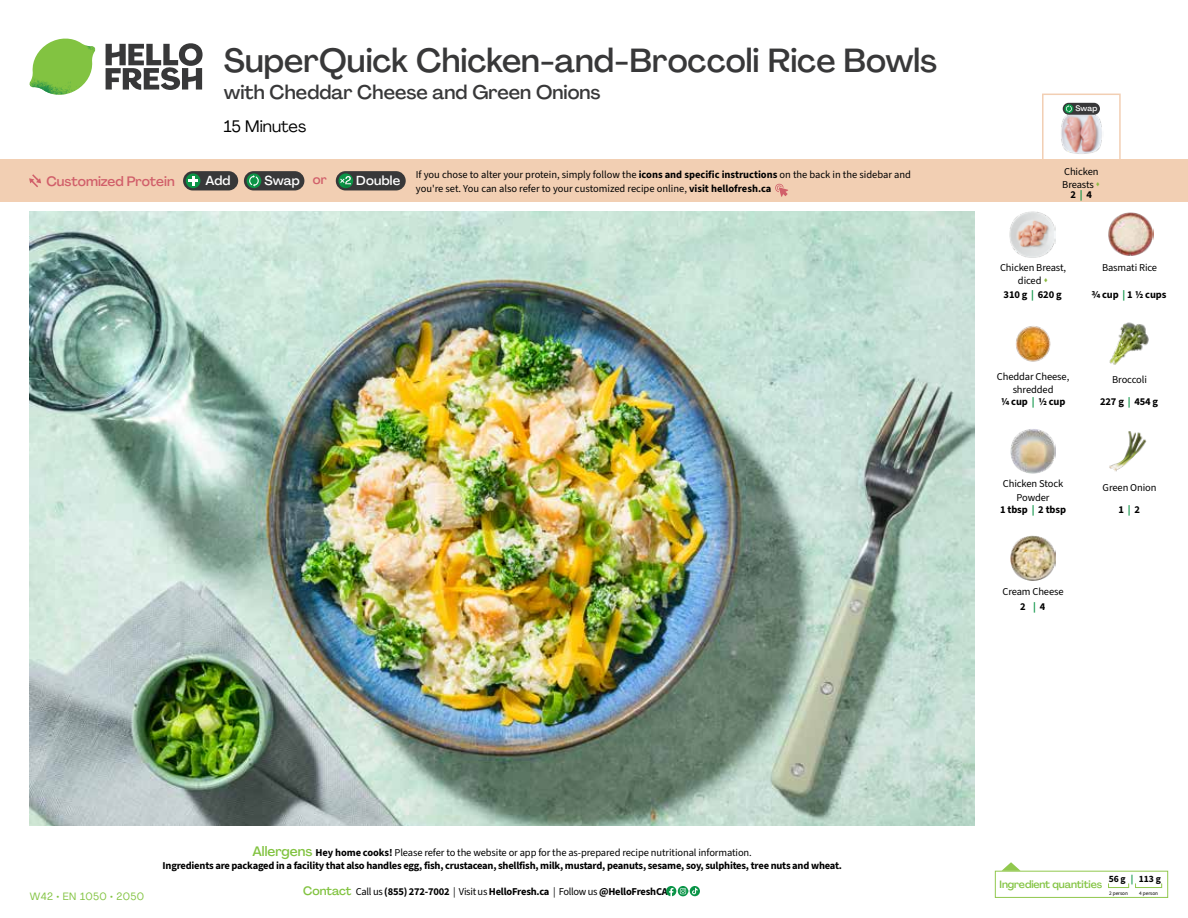
<style>
.page{position:relative;width:1188px;height:918px;background:#fff}
.page>*{position:absolute;margin:0;border:0;box-sizing:border-box;transform-origin:0 0}
.t1{font:500 33px "Agrandir";color:#383839}
.t2{font:500 19.5px "Agrandir";color:#383839}
.t3{font:16.5px "Agrandir";color:#000}
.t4{font:500 13.5px "Agrandir";color:#d15f6a}
.t5{font:500 12.9px "Agrandir";letter-spacing:.015em;color:#fff}
.t6{font:700 10.5px/13.5px "Source Sans 3";letter-spacing:-.02em;color:#000;text-align:center}
.t7{font:10.5px/13.5px "Source Sans 3";letter-spacing:-.01em;color:#000;text-align:center}
.t8{font:500 10.5px "Agrandir";letter-spacing:-.01em;color:#82c341}
.t9{font:10.5px "Agrandir";letter-spacing:.05em;color:#82c341}
.t10{font:700 9.6px "Source Sans 3";color:#000}
.t11{font:500 7.95px "Agrandir";color:#fff}
.t12{font:5.25px "Source Sans 3";letter-spacing:-.01em;color:#000}
.s1{color:#d15f6a}
.s2{color:#8cba42}
.s3{color:#0b9446}
.s4{font-weight:700}
.s5{font-family:"Agrandir";font-weight:500;font-size:13.5px;color:#82c341}
.s6{font-weight:400}
.s7{font-family:"Agrandir";font-weight:500;font-size:12px;color:#82c341}
.s8{font-weight:700;color:#0b9446}
</style>
<div class="page">
<svg style="left:106px;top:43px;width:97px;height:47px"></svg>
<svg style="left:34px;top:39px;width:59px;height:38px"></svg>
<img style="left:65px;top:39px;width:30px;height:25px">
<img style="left:33px;top:60px;width:56px;height:10px">
<img style="left:29px;top:64px;width:58px;height:31px">
<img style="left:64px;top:70px;width:25px;height:24px">
<img style="left:30px;top:211px;width:945px;height:615px">
<svg style="left:690px;top:886px;width:10px;height:10px"></svg>
<svg style="left:666px;top:886px;width:32px;height:10px"></svg>
<svg style="left:1002px;top:862px;width:19px;height:9px"></svg>
<div style="left:995px;top:871px;width:173px;height:27px;border:1px solid #91c84e"></div>
<div style="left:1108px;top:883px;width:21px;height:5px;border:1px solid #91c84e"></div>
<div style="left:1135px;top:883px;width:27px;height:5px;border:1px solid #91c84e"></div>
<img style="left:1015px;top:326px;width:36px;height:36px">
<img style="left:1109px;top:322px;width:40px;height:43px">
<img style="left:1011px;top:429px;width:45px;height:45px">
<img style="left:1109px;top:431px;width:38px;height:41px">
<img style="left:1011px;top:536px;width:45px;height:45px">
<img style="left:1108px;top:212px;width:45px;height:44px">
<img style="left:1010px;top:212px;width:45px;height:45px">
<div style="left:0;top:160px;width:1188px;height:42px;background:#f2cfb3"></div>
<svg style="left:29px;top:174px;width:12px;height:13px"></svg>
<div style="left:336px;top:171px;width:70px;height:19px;background:#383839;border-radius:10px"></div>
<svg style="left:338px;top:173px;width:15px;height:15px"></svg>
<div style="left:341px;top:180px;width:11px;height:11px;background:#000;opacity:.35"></div>
<svg style="left:339px;top:176px;width:12px;height:8px"></svg>
<div style="left:244px;top:171px;width:60px;height:19px;background:#383839;border-radius:10px"></div>
<div style="left:247px;top:173px;width:14px;height:15px;background:#0b9446;border-radius:50%"></div>
<svg style="left:249px;top:175px;width:10px;height:12px"></svg>
<div style="left:183px;top:171px;width:55px;height:19px;background:#383839;border-radius:10px"></div>
<div style="left:186px;top:173px;width:14px;height:15px;background:#0b9446;border-radius:50%"></div>
<svg style="left:188px;top:176px;width:10px;height:10px"></svg>
<svg style="left:775px;top:183px;width:13px;height:14px"></svg>
<div style="left:1042px;top:94px;width:79px;height:69px;border:2px solid #f2cfb3"></div>
<img style="left:1061px;top:112px;width:41px;height:42px">
<div style="left:1063px;top:103px;width:37px;height:12px;background:#383839;border-radius:6px"></div>
<svg style="left:1064px;top:104px;width:9px;height:9px"></svg>
<svg style="left:1066px;top:105px;width:6px;height:7px"></svg>
<h1 class="t1" style="left:224px;top:40px;width:715px">SuperQuick Chicken-and-Broccoli Rice Bowls</h1>
<h2 class="t2" style="left:224px;top:80px;width:378px">with Cheddar Cheese and Green Onions</h2>
<h3 class="t3" style="left:224px;top:116px;width:84px">15 Minutes</h3>
<p class="t11" style="left:1075px;top:104px;width:24px">Swap</p>
<p class="t4" style="left:46px;top:173px;width:130px">Customized Protein</p>
<p class="t5" style="left:205px;top:172px;width:27px">Add</p>
<p class="t5" style="left:264px;top:172px;width:64px">Swap <span class="s1">or</span></p>
<p class="t5" style="left:356px;top:172px;width:45px">Double</p>
<p class="t7" style="left:1062px;top:165px;width:40px;text-align:left">Chicken<br>Breasts <span class="s2">▲</span></p>
<p class="t6" style="left:1071px;top:187px;width:23px">2 <span class="s3">|</span> 4</p>
<p class="t7" style="left:416px;top:168px;width:497px;text-align:left">If you chose to alter your protein, simply follow the <span class="s4">icons and specific instructions</span> on the back in the sidebar and you're set. You can also refer to your customized recipe online, <span class="s4">visit hellofresh.ca</span></p>
<p class="t9" style="left:30px;top:890px;width:116px">W42 • EN 1050 • 2050</p>
<p class="t6" style="left:163px;top:845px;width:681px"><span class="s5">Allergens</span> Hey home cooks! <span class="s6">Please refer to the website or app for the as-prepared recipe nutritional information.<br></span>Ingredients are packaged in a facility that also handles egg, fish, crustacean, shellfish, milk, mustard, peanuts, sesame, soy, sulphites, tree nuts and wheat.</p>
<p class="t6" style="left:303px;top:885px;width:366px"><span class="s7">Contact</span> <span class="s6">Call us</span> (855) 272-7002 <span class="s6">| Visit us</span> HelloFresh.ca <span class="s6">| Follow us</span> @HelloFreshCA</p>
<p class="t7" style="left:1000px;top:261px;width:68px">Chicken Breast, diced <span class="s2">▲<br></span><span class="s4">310 g</span> <span class="s8">|</span> <span class="s4">620 g</span></p>
<p class="t7" style="left:1102px;top:261px;width:57px">Basmati Rice</p>
<p class="t6" style="left:1092px;top:288px;width:76px">3/4 cup <span class="s3">|</span> 1 1/2 cups</p>
<p class="t7" style="left:997px;top:370px;width:74px">Cheddar Cheese, shredded</p>
<p class="t6" style="left:1001px;top:395px;width:66px">1/4 cup <span class="s3">|</span> 1/2 cup</p>
<p class="t7" style="left:1003px;top:477px;width:62px">Chicken Stock<br>Powder</p>
<p class="t6" style="left:1000px;top:503px;width:67px">1 tbsp <span class="s3">|</span> 2 tbsp</p>
<p class="t7" style="left:1002px;top:584px;width:63px;line-height:14.9px">Cream Cheese<br><span class="s4">2</span> <span class="s8">|</span> <span class="s4">4</span></p>
<p class="t7" style="left:1100px;top:369px;width:60px;line-height:22.2px">Broccoli<br><span class="s4">227 g</span> <span class="s8">|</span> <span class="s4">454 g</span></p>
<p class="t7" style="left:1103px;top:476px;width:55px;line-height:22px">Green Onion<br><span class="s4">1</span> <span class="s8">|</span> <span class="s4">2</span></p>
<p class="t10" style="left:1109px;top:872px;width:54px">56 g <span class="s3">|</span> 113 g</p>
<p class="t12" style="left:1109px;top:890px;width:20px">2 person</p>
<p class="t12" style="left:1139px;top:890px;width:20px">4 person</p>
<p class="t8" style="left:1000px;top:878px;width:104px">Ingredient quantities</p>
</div>
